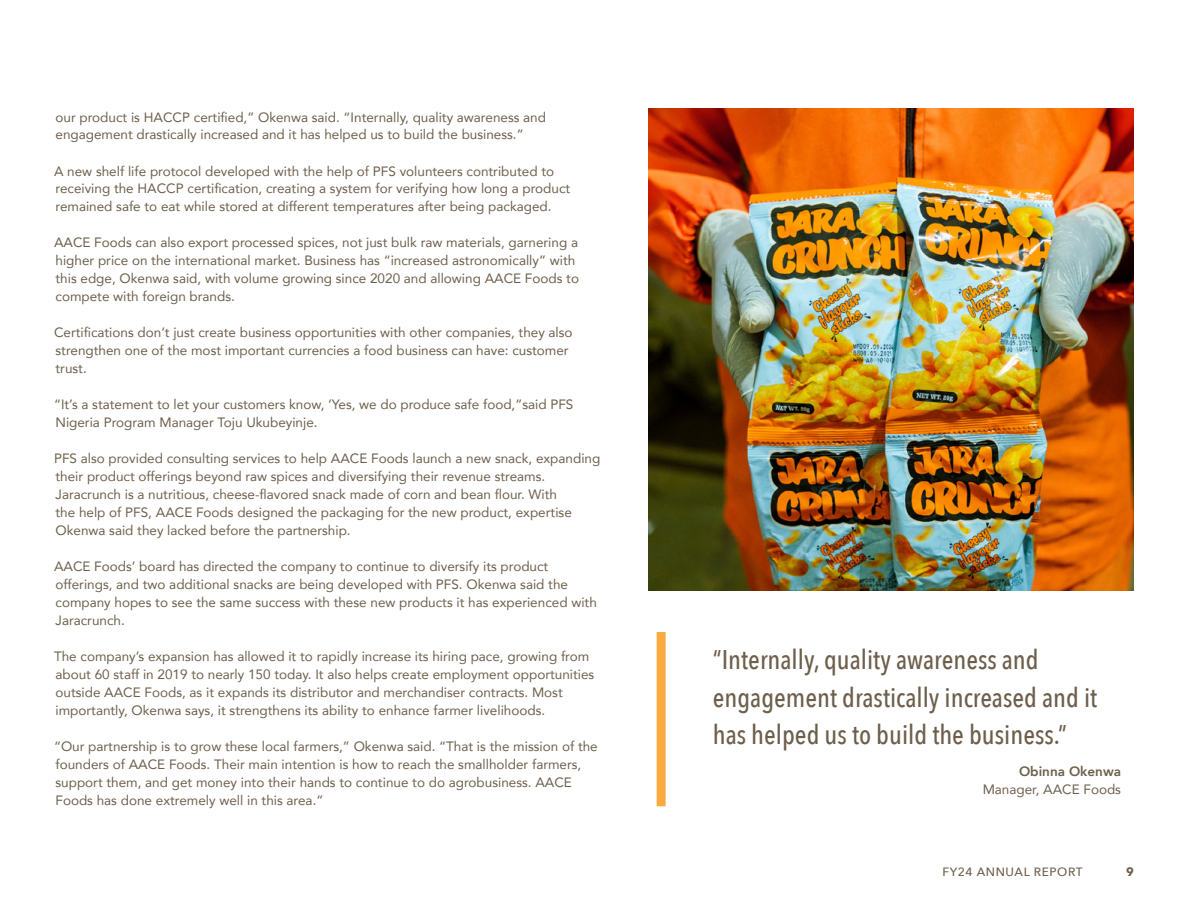
<style>
.page{position:relative;width:1188px;height:918px;background:#fff}
.page>*{position:absolute;margin:0;border:0;box-sizing:border-box;transform-origin:0 0}
.t1{font:500 27px/37.5px "Avenir Next Condensed";color:#6d5f4c}
.t2{font:13.5px/18px "Avenir";color:#6d5f4c}
.t3{font:800 13.5px "Avenir";color:#6d5f4c}
.t4{font:500 12px "Avenir Next";letter-spacing:.05em;color:#6d5f4c}
.t5{font:700 12px "Avenir Next";color:#6d5f4c}
</style>
<div class="page">
<img style="left:648px;top:108px;width:486px;height:483px">
<div style="left:657px;top:632px;width:9px;height:174px;background:#faaa3f"></div>
<p class="t2" style="left:56px;top:107px;width:492px">our product is HACCP certified,” Okenwa said. “Internally, quality awareness and engagement drastically increased and it has helped us to build the business.”</p>
<p class="t2" style="left:54px;top:161px;width:518px">A new shelf life protocol developed with the help of PFS volunteers contributed to receiving the HACCP certification, creating a system for verifying how long a product remained safe to eat while stored at different temperatures after being packaged.</p>
<p class="t2" style="left:54px;top:233px;width:527px">AACE Foods can also export processed spices, not just bulk raw materials, garnering a higher price on the international market. Business has “increased astronomically” with this edge, Okenwa said, with volume growing since 2020 and allowing AACE Foods to compete with foreign brands.</p>
<p class="t2" style="left:54px;top:323px;width:520px">Certifications don’t just create business opportunities with other companies, they also strengthen one of the most important currencies a food business can have: customer trust.</p>
<p class="t2" style="left:54px;top:395px;width:521px">“It’s a statement to let your customers know, ‘Yes, we do produce safe food,”said PFS<br>Nigeria Program Manager Toju Ukubeyinje.</p>
<p class="t2" style="left:54px;top:449px;width:548px">PFS also provided consulting services to help AACE Foods launch a new snack, expanding their product offerings beyond raw spices and diversifying their revenue streams.<br>Jaracrunch is a nutritious, cheese-flavored snack made of corn and bean flour. With<br>the help of PFS, AACE Foods designed the packaging for the new product, expertise Okenwa said they lacked before the partnership.</p>
<p class="t2" style="left:54px;top:557px;width:544px">AACE Foods’ board has directed the company to continue to diversify its product offerings, and two additional snacks are being developed with PFS. Okenwa said the company hopes to see the same success with these new products it has experienced with Jaracrunch.</p>
<p class="t2" style="left:54px;top:647px;width:542px">The company’s expansion has allowed it to rapidly increase its hiring pace, growing from about 60 staff in 2019 to nearly 150 today. It also helps create employment opportunities outside AACE Foods, as it expands its distributor and merchandiser contracts. Most importantly, Okenwa says, it strengthens its ability to enhance farmer livelihoods.</p>
<p class="t2" style="left:54px;top:737px;width:545px">“Our partnership is to grow these local farmers,” Okenwa said. “That is the mission of the founders of AACE Foods. Their main intention is how to reach the smallholder farmers, support them, and get money into their hands to continue to do agrobusiness. AACE Foods has done extremely well in this area.”</p>
<h1 class="t1" style="left:713px;top:641px;width:386px">“Internally, quality awareness and engagement drastically increased and it has helped us to build the business.”</h1>
<p class="t3" style="left:1019px;top:760px;width:103px">Obinna Okenwa</p>
<p class="t2" style="left:983px;top:780px;width:140px">Manager, AACE Foods</p>
<p class="t4" style="left:942px;top:862px;width:142px">FY24 ANNUAL REPORT</p>
<p class="t5" style="left:1126px;top:861px;width:9px">9</p>
</div>
